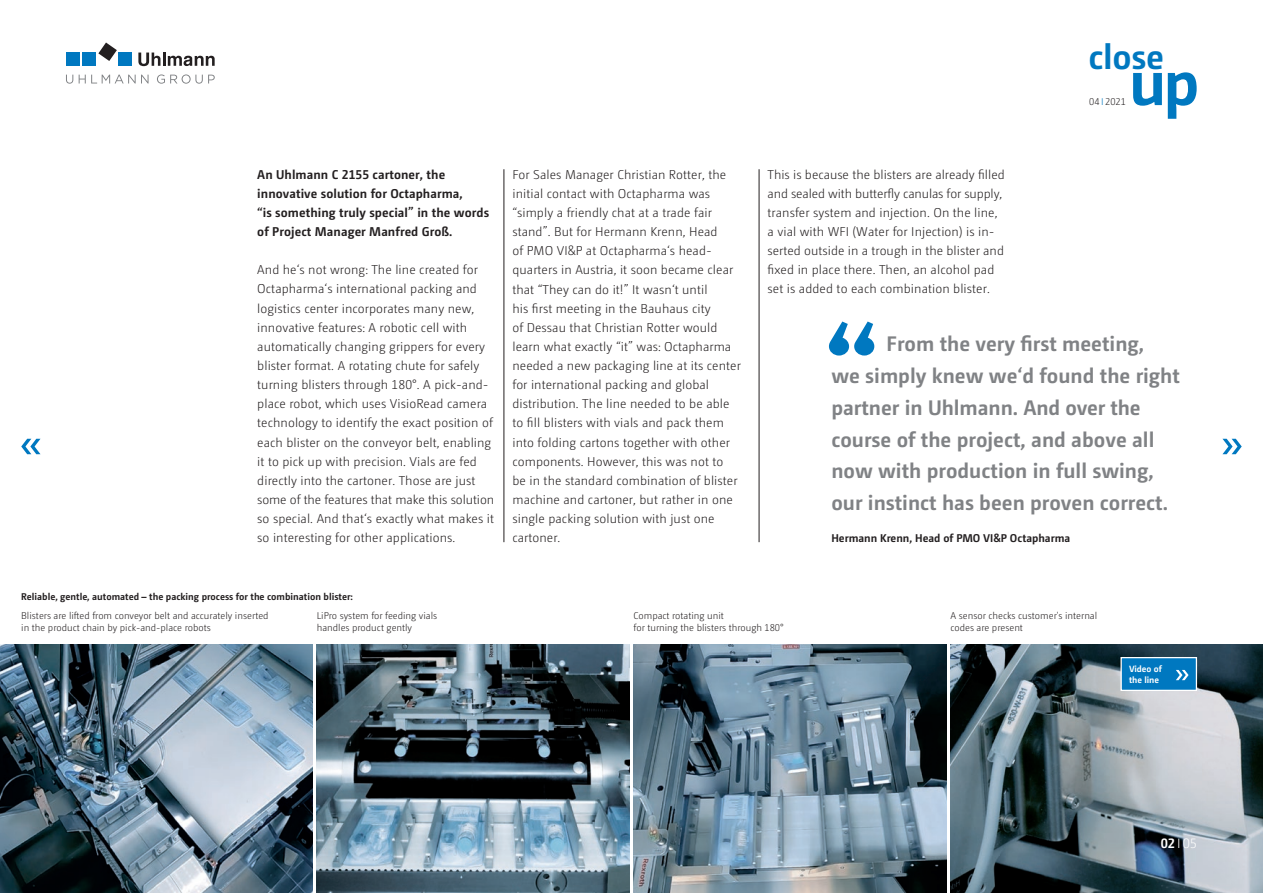
<style>
.page{position:relative;width:1263px;height:893px;background:#fff}
.page>*{position:absolute;margin:0;border:0;box-sizing:border-box;transform-origin:0 0}
.t1{font:127.5px "Charlotte Bold Plain";color:#0078c0}
.t2{font:700 64.8px "Camingo Dos Pro";color:#0078c0}
.t3{font:700 34.95px "Camingo Dos Pro";letter-spacing:-.01em;color:#0078c0}
.t4{font:700 21px/32px "Camingo Dos Pro";color:#808285}
.t5{font:300 13.5px "Camingo Dos Pro";color:#fff}
.t6{font:300 12.75px/19.2px "Camingo Dos Pro";letter-spacing:.005em;color:#231f20}
.t7{font:700 12.75px/19.2px "Camingo Dos Pro";letter-spacing:.005em;color:#231f20}
.t8{font:700 11.25px "Camingo Dos Pro";color:#231f20}
.t9{font:300 9.75px/12.8px "Camingo Dos Pro";color:#231f20}
.t10{font:700 9.75px "Camingo Dos Pro";color:#231f20}
.t11{font:700 9px/11.4px "Camingo Dos Pro";color:#fff}
.s1{color:#0078c0}
.s2{font-weight:700}
</style>
<div class="page">
<img style="left:950px;top:644px;width:313px;height:249px">
<img style="left:0;top:644px;width:313px;height:249px">
<img style="left:317px;top:644px;width:312px;height:249px">
<img style="left:634px;top:644px;width:312px;height:249px">
<hr style="left:504px;top:169px;width:1px;height:373px;background:#231f20">
<hr style="left:759px;top:169px;width:1px;height:373px;background:#231f20">
<div style="left:1120px;top:657px;width:77px;height:34px;background:#0078c0;border:1px solid #fff"></div>
<svg style="left:1176px;top:670px;width:12px;height:10px"></svg>
<svg style="left:21px;top:439px;width:19px;height:15px"></svg>
<svg style="left:1222px;top:439px;width:20px;height:15px"></svg>
<svg style="left:98px;top:43px;width:19px;height:18px"></svg>
<div style="left:66px;top:52px;width:13px;height:14px;background:#0078c0"></div>
<div style="left:82px;top:52px;width:14px;height:14px;background:#0078c0"></div>
<div style="left:119px;top:52px;width:13px;height:14px;background:#0078c0"></div>
<svg style="left:138px;top:53px;width:77px;height:13px"></svg>
<svg style="left:66px;top:74px;width:149px;height:10px"></svg>
<p class="t7" style="left:257px;top:164px;width:233px">An Uhlmann C 2155 cartoner, the innovative solution for Octapharma,<br>“is something truly special” in the words of Project Manager Manfred Groß.</p>
<p class="t6" style="left:257px;top:260px;width:238px">And he‘s not wrong: The line created for Octapharma‘s international packing and logistics center incorporates many new, innovative features: A robotic cell with automatically changing grippers for every blister format. A rotating chute for safely turning blisters through 180°. A pick-and&shy;place robot, which uses VisioRead camera technology to identify the exact position of each blister on the conveyor belt, enabling it to pick up with precision. Vials are fed directly into the cartoner. Those are just some of the features that make this solution so special. And that‘s exactly what makes it so interesting for other applications.</p>
<p class="t6" style="left:512px;top:165px;width:230px">For Sales Manager Christian Rotter, the initial contact with Octapharma was “simply a friendly chat at a trade fair stand”. But for Hermann Krenn, Head<br>of PMO VI&amp;P at Octapharma‘s head&shy;quarters in Austria, it soon became clear that “They can do it!” It wasn‘t until<br>his first meeting in the Bauhaus city<br>of Dessau that Christian Rotter would learn what exactly “it” was: Octapharma needed a new packaging line at its center for international packing and global distribution. The line needed to be able to fill blisters with vials and pack them into folding cartons together with other components. However, this was not to<br>be in the standard combination of blister machine and cartoner, but rather in one single packing solution with just one cartoner.</p>
<p class="t6" style="left:767px;top:165px;width:239px">This is because the blisters are already filled and sealed with butterfly canulas for supply, transfer system and injection. On the line, a vial with WFI (Water for Injection) is in&shy;serted outside in a trough in the blister and fixed in place there. Then, an alcohol pad set is added to each combination blister.</p>
<h3 class="t3" style="left:1089px;top:35px;width:77px">close</h3>
<p class="t9" style="left:1089px;top:95px;width:38px">04 <span class="s1">I</span> 2021</p>
<h2 class="t2" style="left:1129px;top:43px;width:72px">up</h2>
<h1 class="t1" style="left:821px;top:292px;width:63px">“</h1>
<h3 class="t4" style="left:831px;top:327px;width:350px;text-indent:55px">From the very first meeting,<br>we simply knew we‘d found the right partner in Uhlmann. And over the course of the project, and above all now with production in full swing, our instinct has been proven correct.</h3>
<p class="t8" style="left:831px;top:531px;width:240px">Hermann Krenn, Head of PMO VI&amp;P Octapharma</p>
<p class="t10" style="left:21px;top:590px;width:333px">Reliable, gentle, automated – the packing process for the combination blister:</p>
<p class="t9" style="left:21px;top:609px;width:249px">Blisters are lifted from conveyor belt and accurately inserted in the product chain by pick-and-place robots</p>
<p class="t9" style="left:634px;top:609px;width:152px">Compact rotating unit<br>for turning the blisters through 180°</p>
<p class="t9" style="left:950px;top:609px;width:148px">A sensor checks customer's internal codes are present</p>
<p class="t9" style="left:317px;top:609px;width:122px">LiPro system for feeding vials handles product gently</p>
<p class="t11" style="left:1129px;top:663px;width:34px">Video of the line</p>
<p class="t5" style="left:1161px;top:836px;width:38px"><span class="s2">02</span> I 05</p>
</div>
